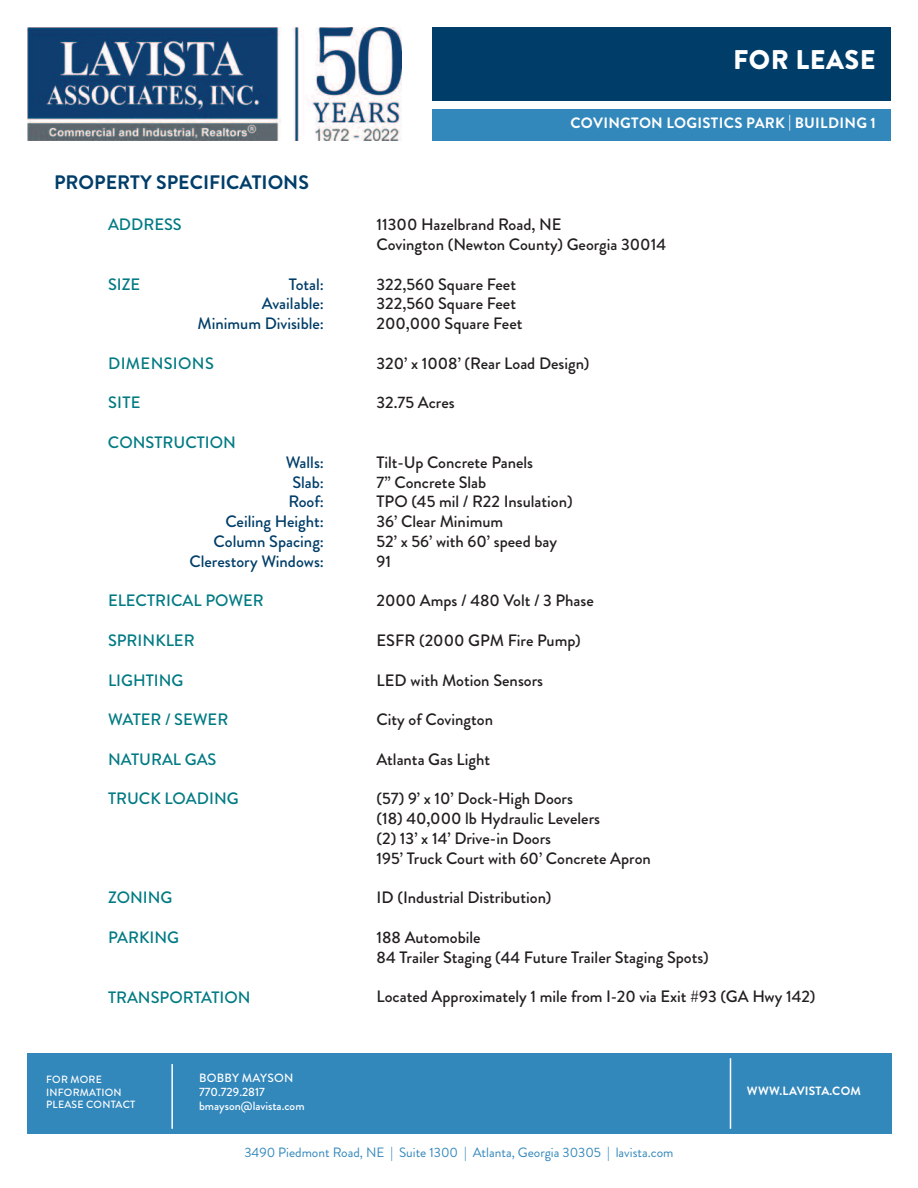
<style>
.page{position:relative;width:918px;height:1188px;background:#fff}
.page>*{position:absolute;margin:0;border:0;box-sizing:border-box;transform-origin:0 0}
.t1{font:900 27px "Brandon Grotesque";letter-spacing:.02em;color:#fff}
.t2{font:700 19.5px "Brandon Grotesque";color:#003e69}
.t3{font:500 16.5px/19.8px "Brandon Grotesque";color:#231f20}
.t4{font:500 16.5px "Brandon Grotesque";color:#007a83}
.t5{font:500 16.5px/19.8px "Brandon Grotesque";color:#003e69;text-align:right}
.t6{font:500 16.5px "Brandon Grotesque";letter-spacing:.02em;color:#007a83}
.t7{font:700 15px "Brandon Grotesque";letter-spacing:.02em;color:#fff}
.t8{font:13.5px "Brandon Grotesque";color:#3287bb}
.t9{font:500 12px/14.4px "Brandon Grotesque";color:#fff}
.t10{font:700 12px "Brandon Grotesque";letter-spacing:.02em;color:#fff}
.t11{font:500 10.5px/12.6px "Brandon Grotesque";letter-spacing:.02em;color:#fff}
</style>
<div class="page">
<div style="left:432px;top:109px;width:459px;height:31px;background:#3287bb"></div>
<div style="left:432px;top:27px;width:459px;height:74px;background:#003e69"></div>
<div style="left:27px;top:1053px;width:864px;height:81px;background:#3287bb"></div>
<hr style="left:171px;top:1064px;width:2px;height:65px;background:#fff">
<hr style="left:730px;top:1058px;width:1px;height:71px;background:#fff">
<img style="left:27px;top:27px;width:374px;height:113px">
<h1 class="t1" style="left:733px;top:50px;width:144px">FOR LEASE</h1>
<p class="t2" style="left:54px;top:176px;width:256px">PROPERTY SPECIFICATIONS</p>
<p class="t4" style="left:108px;top:219px;width:75px">ADDRESS</p>
<p class="t4" style="left:108px;top:278px;width:34px">SIZE</p>
<p class="t5" style="left:198px;top:276px;width:128px">Total:<br>Available:<br>Minimum Divisible:</p>
<p class="t6" style="left:108px;top:357px;width:107px">DIMENSIONS</p>
<p class="t4" style="left:108px;top:397px;width:34px">SITE</p>
<p class="t4" style="left:108px;top:436px;width:130px">CONSTRUCTION</p>
<p class="t5" style="left:189px;top:455px;width:136px">Walls:<br>Slab:<br>Roof:<br>Ceiling Height:<br>Column Spacing:<br>Clerestory Windows:</p>
<p class="t4" style="left:108px;top:595px;width:157px">ELECTRICAL POWER</p>
<p class="t4" style="left:108px;top:634px;width:88px">SPRINKLER</p>
<p class="t4" style="left:108px;top:674px;width:77px">LIGHTING</p>
<p class="t4" style="left:108px;top:714px;width:122px">WATER / SEWER</p>
<p class="t4" style="left:108px;top:753px;width:110px">NATURAL GAS</p>
<p class="t4" style="left:108px;top:793px;width:132px">TRUCK LOADING</p>
<p class="t4" style="left:108px;top:892px;width:66px">ZONING</p>
<p class="t4" style="left:108px;top:931px;width:73px">PARKING</p>
<p class="t4" style="left:108px;top:992px;width:144px">TRANSPORTATION</p>
<p class="t11" style="left:46px;top:1075px;width:91px">FOR MORE<br>INFORMATION<br>PLEASE CONTACT</p>
<p class="t9" style="left:199px;top:1072px;width:107px">BOBBY MAYSON<br>770.729.2817 bmayson@lavista.com</p>
<p class="t7" style="left:570px;top:117px;width:307px">COVINGTON LOGISTICS PARK | BUILDING 1</p>
<p class="t3" style="left:377px;top:217px;width:291px">11300 Hazelbrand Road, NE<br>Covington (Newton County) Georgia 30014</p>
<p class="t3" style="left:377px;top:276px;width:147px">322,560 Square Feet<br>322,560 Square Feet<br>200,000 Square Feet</p>
<p class="t3" style="left:377px;top:356px;width:215px">320’ x 1008’ (Rear Load Design)</p>
<p class="t3" style="left:377px;top:395px;width:80px">32.75 Acres</p>
<p class="t3" style="left:377px;top:455px;width:198px">Tilt-Up Concrete Panels<br>7” Concrete Slab<br>TPO (45 mil / R22 Insulation)<br>36’ Clear Minimum<br>52’ x 56’ with 60’ speed bay<br>91</p>
<p class="t3" style="left:377px;top:593px;width:219px">2000 Amps / 480 Volt / 3 Phase</p>
<p class="t3" style="left:377px;top:633px;width:206px">ESFR (2000 GPM Fire Pump)</p>
<p class="t3" style="left:377px;top:672px;width:168px">LED with Motion Sensors</p>
<p class="t3" style="left:377px;top:712px;width:118px">City of Covington</p>
<p class="t3" style="left:377px;top:752px;width:115px">Atlanta Gas Light</p>
<p class="t3" style="left:377px;top:791px;width:276px">(57) 9’ x 10’ Dock-High Doors<br>(18) 40,000 lb Hydraulic Levelers<br>(2) 13’ x 14’ Drive-in Doors<br>195’ Truck Court with 60’ Concrete Apron</p>
<p class="t3" style="left:377px;top:890px;width:177px">ID (Industrial Distribution)</p>
<p class="t3" style="left:377px;top:930px;width:334px">188 Automobile<br>84 Trailer Staging (44 Future Trailer Staging Spots)</p>
<p class="t3" style="left:377px;top:989px;width:441px">Located Approximately 1 mile from I-20 via Exit #93 (GA Hwy 142)</p>
<p class="t10" style="left:747px;top:1086px;width:115px">WWW.LAVISTA.COM</p>
<p class="t8" style="left:244px;top:1147px;width:431px">3490 Piedmont Road, NE | Suite 1300 | Atlanta, Georgia 30305 | lavista.com</p>
</div>
